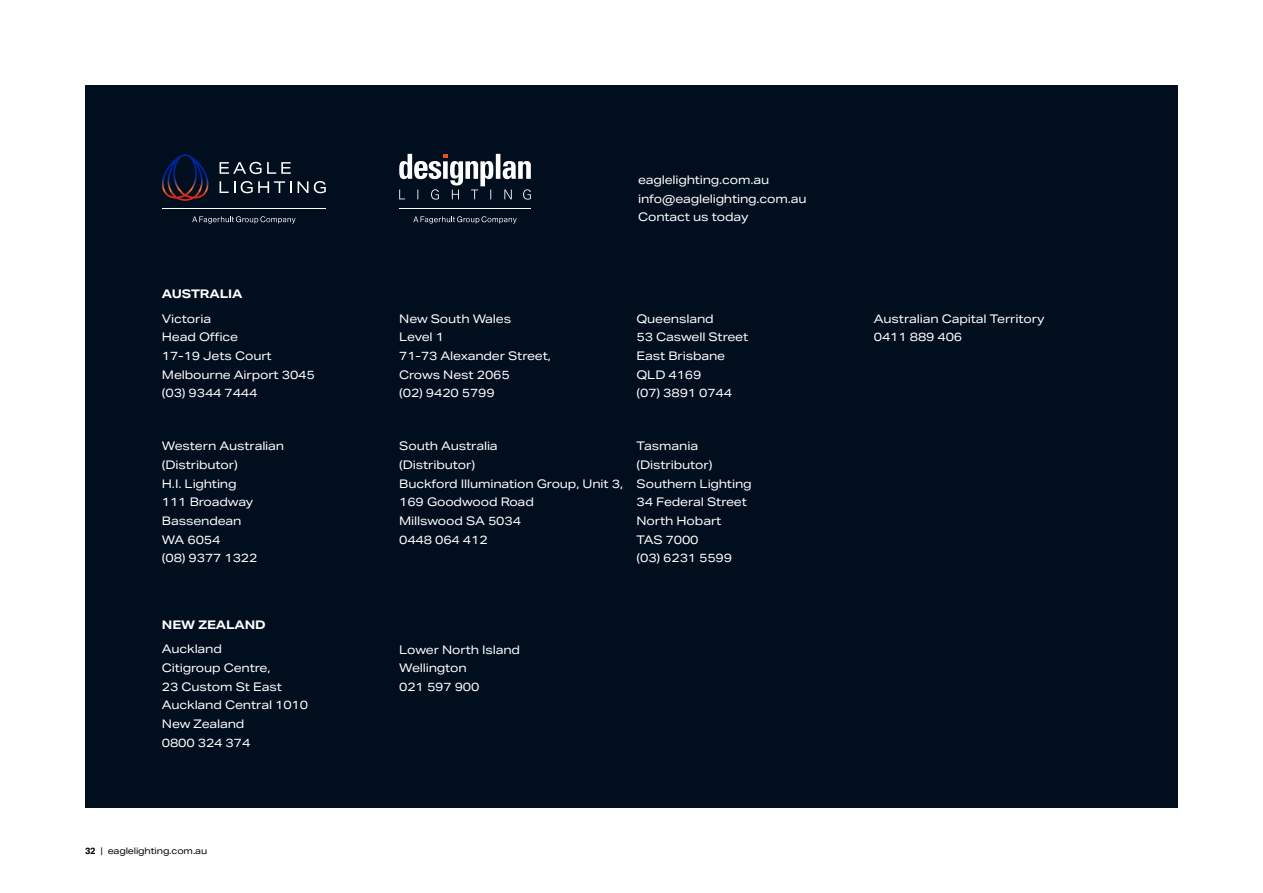
<style>
.page{position:relative;width:1263px;height:893px;background:#fff}
.page>*{position:absolute;margin:0;border:0;box-sizing:border-box;transform-origin:0 0}
.t1{font:11.85px/18.6px "Aktiv Grotesk Ex";letter-spacing:-.01em;color:#fff}
.t2{font:700 11.85px "Aktiv Grotesk Ex";letter-spacing:-.01em;color:#fff}
.t3{font:9px "Aktiv Grotesk Ex";letter-spacing:-.01em;color:#000}
.s1{font-family:"Aktiv Grotesk";font-weight:700}
.s2{color:#000e1e}
</style>
<div class="page">
<div style="left:85px;top:85px;width:1093px;height:723px;background:#000e1e"></div>
<svg style="left:220px;top:162px;width:71px;height:12px"></svg>
<svg style="left:220px;top:181px;width:15px;height:12px"></svg>
<svg style="left:241px;top:181px;width:50px;height:12px"></svg>
<svg style="left:298px;top:181px;width:10px;height:12px"></svg>
<svg style="left:314px;top:181px;width:12px;height:12px"></svg>
<hr style="left:162px;top:208px;width:164px;height:1px;background:#fff">
<svg style="left:192px;top:216px;width:104px;height:8px"></svg>
<svg style="left:162px;top:154px;width:47px;height:47px"></svg>
<hr style="left:399px;top:208px;width:132px;height:1px;background:#fff">
<svg style="left:413px;top:216px;width:104px;height:8px"></svg>
<svg style="left:399px;top:154px;width:132px;height:46px"></svg>
<p class="t2" style="left:162px;top:287px;width:82px">AUSTRALIA</p>
<p class="t1" style="left:638px;top:171px;width:170px">eaglelighting.com.au info@eaglelighting.com.au<br>Contact us today</p>
<p class="t1" style="left:162px;top:309px;width:154px">Victoria<br>Head Office<br>17-19 Jets Court<br>Melbourne Airport 3045 (03) 9344 7444</p>
<p class="t1" style="left:399px;top:309px;width:153px">New South Wales<br>Level 1<br>71-73 Alexander Street,<br>Crows Nest 2065<br>(02) 9420 5799</p>
<p class="t1" style="left:636px;top:309px;width:113px">Queensland<br>53 Caswell Street<br>East Brisbane<br>QLD 4169<br>(07) 3891 0744</p>
<p class="t1" style="left:874px;top:309px;width:172px">Australian Capital Territory<br>0411 889 406</p>
<p class="t1" style="left:162px;top:437px;width:124px">Western Australian (Distributor)<br>H.I. Lighting<br>111 Broadway<br>Bassendean<br>WA 6054<br>(08) 9377 1322</p>
<p class="t1" style="left:399px;top:437px;width:225px">South Australia<br>(Distributor)<br>Buckford Illumination Group, Unit 3,<br>169 Goodwood Road<br>Millswood SA 5034<br>0448 064 412</p>
<p class="t1" style="left:636px;top:437px;width:116px">Tasmania (Distributor)<br>Southern Lighting<br>34 Federal Street<br>North Hobart<br>TAS 7000<br>(03) 6231 5599</p>
<p class="t2" style="left:162px;top:618px;width:105px">NEW ZEALAND</p>
<p class="t1" style="left:162px;top:640px;width:148px">Auckland<br>Citigroup Centre,<br>23 Custom St East<br>Auckland Central 1010<br>New Zealand<br>0800 324 374</p>
<p class="t1" style="left:399px;top:640px;width:122px">Lower North Island<br>Wellington<br>021 597 900</p>
<p class="t3" style="left:85px;top:845px;width:124px"><span class="s1">32</span> <span class="s2">|</span> eaglelighting.com.au</p>
</div>
